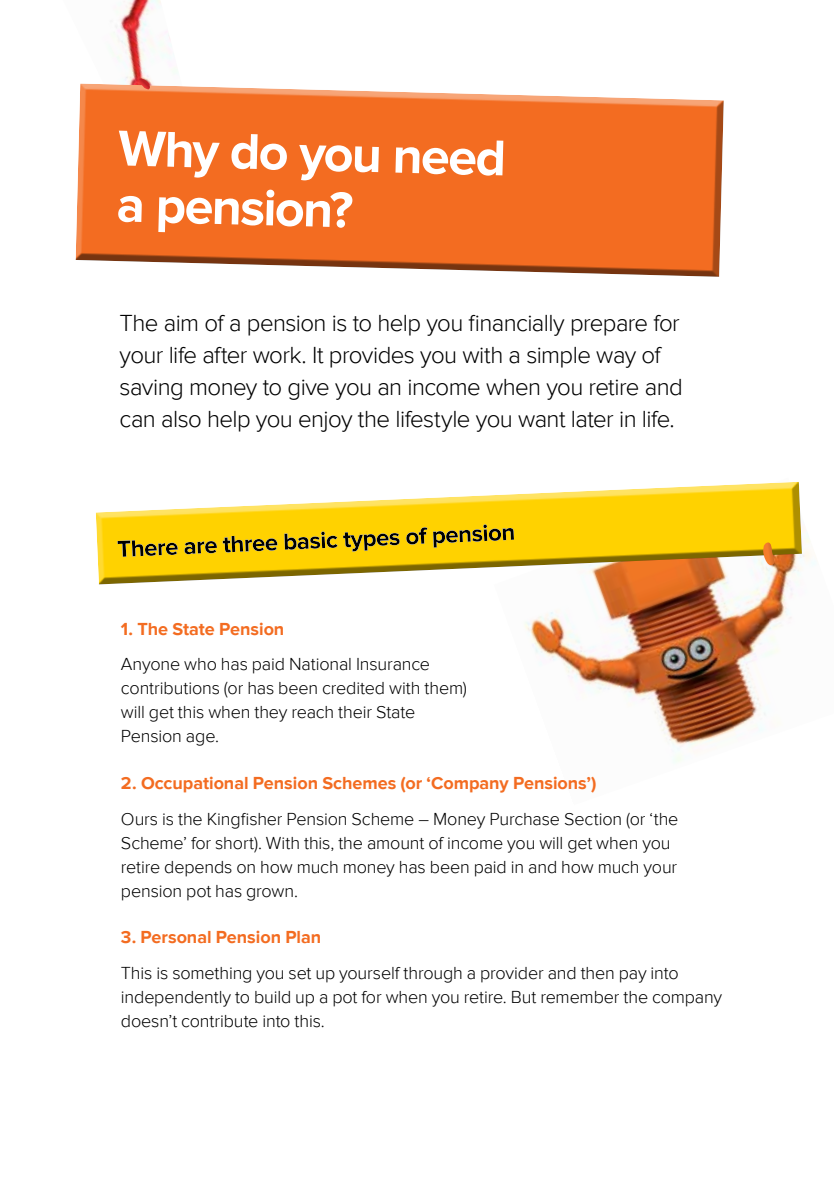
<style>
.page{position:relative;width:834px;height:1191px;background:#fff}
.page>*{position:absolute;margin:0;border:0;box-sizing:border-box;transform-origin:0 0}
.t1{font:700 52px/55.4px "Proxima Nova";color:#fff}
.t2{font:300 24px/32px "Proxima Nova";letter-spacing:-.025em;color:#000}
.t3{font:300 18px/24px "Proxima Nova";letter-spacing:-.01em;color:#000}
.t4{font:700 18px "Proxima Nova";color:#f36c21}
</style>
<div class="page">
<img style="left:114px;top:0;width:57px;height:83px">
<img style="left:524px;top:527px;width:291px;height:236px">
<svg style="left:75px;top:83px;width:649px;height:194px;background:#ef7a38"></svg>
<svg style="left:96px;top:482px;width:706px;height:106px;fill:#ffd200"></svg>
<svg style="left:138px;top:78px;width:12px;height:11px"></svg>
<svg style="left:762px;top:542px;width:12px;height:23px"></svg>
<h1 class="t1" style="left:118px;top:123px;width:390px;rotate:1deg">Why do you need a pension?</h1>
<h2 class="t2" style="left:119px;top:307px;width:564px">The aim of a pension is to help you financially prepare for your life after work. It provides you with a simple way of saving money to give you an income when you retire and can also help you enjoy the lifestyle you want later in life.</h2>
<p class="t4" style="left:121px;top:619px;width:165px">1. The State Pension</p>
<p class="t3" style="left:121px;top:652px;width:347px">Anyone who has paid National Insurance contributions (or has been credited with them) will get this when they reach their State Pension age.</p>
<p class="t4" style="left:121px;top:772px;width:477px">2. Occupational Pension Schemes (or ‘Company Pensions’)</p>
<p class="t3" style="left:121px;top:806px;width:559px">Ours is the Kingfisher Pension Scheme – Money Purchase Section (or ‘the Scheme’ for short). With this, the amount of income you will get when you retire depends on how much money has been paid in and how much your pension pot has grown.</p>
<p class="t4" style="left:121px;top:926px;width:202px">3. Personal Pension Plan</p>
<p class="t3" style="left:121px;top:960px;width:602px">This is something you set up yourself through a provider and then pay into independently to build up a pot for when you retire. But remember the company doesn’t contribute into this.</p>
</div>
